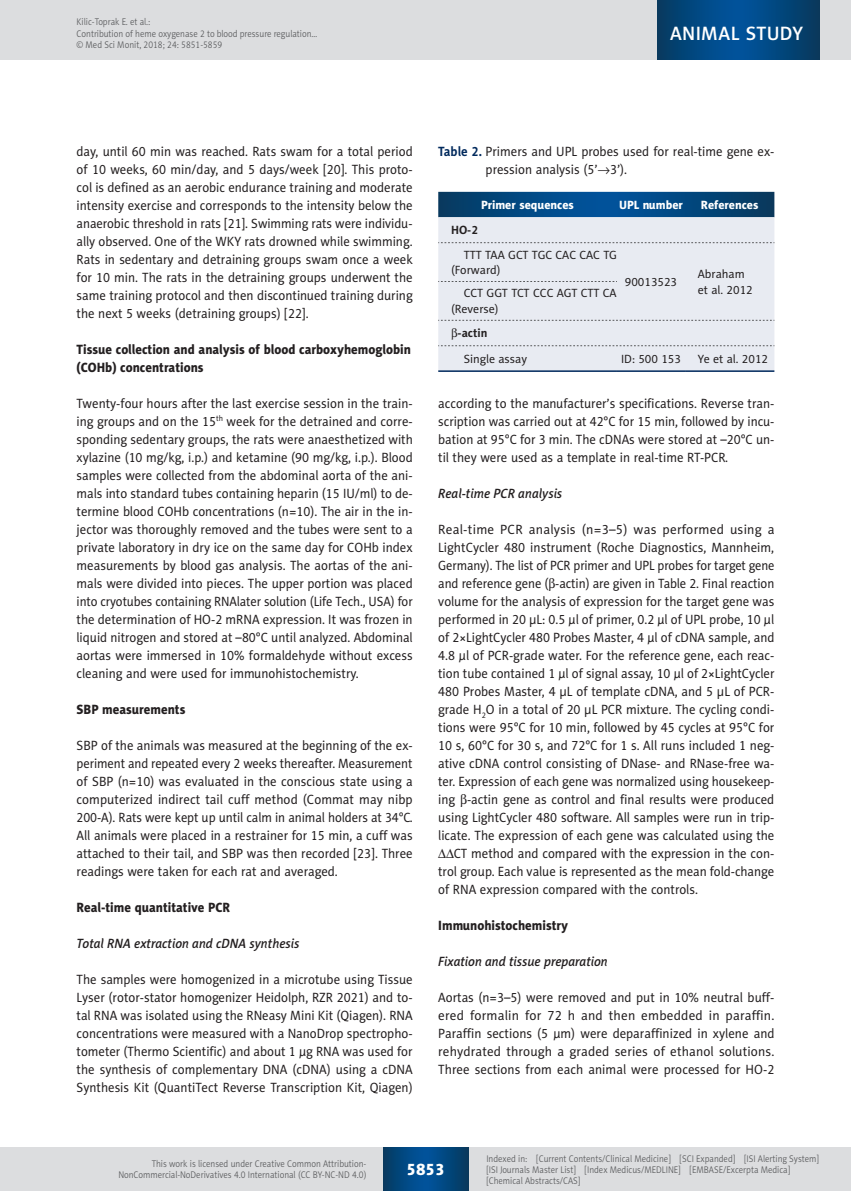
<style>
.page{position:relative;width:851px;height:1191px;background:#fff}
.page>*{position:absolute;margin:0;border:0;box-sizing:border-box;transform-origin:0 0}
.t1{font:19.5px "Naomi Sans EFN Medium";letter-spacing:.015em;color:#fff}
.t2{font:16.5px "Naomi Sans EFN Heavy";color:#fff}
.MSM_Body{font:13.5px/18px "Naomi Sans EFN";color:#231f20;text-align:justify;scale:.95 1}
.MSM_Body-2{font:13.5px/18px "Naomi Sans EFN";color:#231f20;text-align:justify}
.MSM_Headline_2{font:13.5px/18px "Naomi Sans EFN Heavy";color:#231f20;scale:.95 1}
.MSM_Headline_3{font:italic 13.5px "Naomi Sans EFN Medium";color:#231f20;scale:.95 1}
.MSM_Tabela_zawartosc{font:12px/15.8px "Naomi Sans EFN";color:#231f20}
.MSM_Tabela_Head{font:12px "Naomi Sans EFN Heavy";color:#fff}
.MSM_Tabela_zawartosc-2{font:700 12px "Naomi Sans EFN";color:#231f20}
.MSM_pagina_zywa{font:9.75px/11.2px "Naomi Sans EFN Light";color:#57585a;scale:.9 1}
.MSM_pagina_sygnatura{font:9.75px "Naomi Sans EFN Light";color:#57585a;scale:.9 1}
.s1{font-weight:700;color:#00295c}
.s2{font-family:"Standard Sym L"}
.s3{font-family:"Standard Sym L";font-weight:400}
</style>
<div class="page">
<svg style="left:438px;top:192px;width:336px;height:25px;background:#02477f"></svg>
<div style="left:438px;top:217px;width:336px;height:153px;background:#e8ebf2"></div>
<svg style="left:438px;top:242px;width:336px;height:1px"></svg>
<svg style="left:438px;top:281px;width:179px;height:1px"></svg>
<svg style="left:438px;top:320px;width:336px;height:1px"></svg>
<svg style="left:438px;top:345px;width:336px;height:1px"></svg>
<hr style="left:438px;top:370px;width:179px;height:2px;background:#00295c">
<hr style="left:617px;top:370px;width:68px;height:2px;background:#00295c">
<hr style="left:685px;top:370px;width:89px;height:2px;background:#00295c">
<div style="left:0;top:1148px;width:850px;height:43px;background:#dcdddf"></div>
<svg style="left:383px;top:1147px;width:85px;height:43px;background:#02477e"></svg>
<div style="left:0;top:0;width:850px;height:60px;background:#dcdddf"></div>
<svg style="left:657px;top:0;width:162px;height:60px;background:#02477e"></svg>
<p class="MSM_pagina_zywa" style="left:77px;top:16px;width:269px">Kilic-Toprak E. et al.:<br>Contribution of heme oxygenase 2 to blood pressure regulation…</p>
<p class="MSM_pagina_sygnatura" style="left:77px;top:39px;width:163px">© Med Sci Monit, 2018; 24: 5851-5859</p>
<h1 class="t1" style="left:670px;top:22px;width:134px">ANIMAL STUDY</h1>
<p class="MSM_Body" style="left:77px;top:142px;width:355px">day, until 60 min was reached. Rats swam for a total period of 10 weeks, 60 min/day, and 5 days/week [20]. This proto&shy;col is defined as an aerobic endurance training and moderate intensity exercise and corresponds to the intensity below the anaerobic threshold in rats [21]. Swimming rats were individu&shy;ally observed. One of the WKY rats drowned while swimming.<br>Rats in sedentary and detraining groups swam once a week for 10 min. The rats in the detraining groups underwent the same training protocol and then discontinued training during the next 5 weeks (detraining groups) [22].</p>
<p class="MSM_Headline_2" style="left:77px;top:340px;width:353px">Tissue collection and analysis of blood carboxyhemoglobin (COHb) concentrations</p>
<p class="MSM_Body" style="left:77px;top:394px;width:355px">Twenty-four hours after the last exercise session in the train&shy;ing groups and on the 15<sup>th</sup> week for the detrained and corre&shy;sponding sedentary groups, the rats were anaesthetized with xylazine (10 mg/kg, i.p.) and ketamine (90 mg/kg, i.p.). Blood samples were collected from the abdominal aorta of the ani&shy;mals into standard tubes containing heparin (15 IU/ml) to de&shy;termine blood COHb concentrations (n=10). The air in the in&shy;jector was thoroughly removed and the tubes were sent to a private laboratory in dry ice on the same day for COHb index measurements by blood gas analysis. The aortas of the ani&shy;mals were divided into pieces. The upper portion was placed into cryotubes containing RNAlater solution (Life Tech., USA) for the determination of HO-2 mRNA expression. It was frozen in liquid nitrogen and stored at –80°C until analyzed. Abdominal aortas were immersed in 10% formaldehyde without excess cleaning and were used for immunohistochemistry.</p>
<p class="MSM_Headline_2" style="left:77px;top:700px;width:116px">SBP measurements</p>
<p class="MSM_Body" style="left:77px;top:736px;width:355px">SBP of the animals was measured at the beginning of the ex&shy;periment and repeated every 2 weeks thereafter. Measurement of SBP (n=10) was evaluated in the conscious state using a computerized indirect tail cuff method (Commat may nibp 200-A). Rats were kept up until calm in animal holders at 34°C.<br>All animals were placed in a restrainer for 15 min, a cuff was attached to their tail, and SBP was then recorded [23]. Three readings were taken for each rat and averaged.</p>
<p class="MSM_Headline_2" style="left:77px;top:898px;width:163px">Real-time quantitative PCR</p>
<p class="MSM_Headline_3" style="left:77px;top:936px;width:236px">Total RNA extraction and cDNA synthesis</p>
<p class="MSM_Body" style="left:77px;top:970px;width:355px">The samples were homogenized in a microtube using Tissue Lyser (rotor-stator homogenizer Heidolph, RZR 2021) and to&shy;tal RNA was isolated using the RNeasy Mini Kit (Qiagen). RNA concentrations were measured with a NanoDrop spectropho&shy;tometer (Thermo Scientific) and about 1 µg RNA was used for the synthesis of complementary DNA (cDNA) using a cDNA Synthesis Kit (QuantiTect Reverse Transcription Kit, Qiagen)</p>
<p class="MSM_Body" style="left:485px;top:142px;width:305px;text-indent:-47px"><span class="s1">Table 2.</span> Primers and UPL probes used for real-time gene ex&shy;pression analysis (5’<span class="s2">®</span>3’).</p>
<p class="MSM_Tabela_Head" style="left:481px;top:198px;width:94px">Primer sequences</p>
<p class="MSM_Tabela_Head" style="left:619px;top:198px;width:65px">UPL number</p>
<p class="MSM_Tabela_Head" style="left:700px;top:198px;width:59px">References</p>
<p class="MSM_Tabela_zawartosc-2" style="left:451px;top:223px;width:29px">HO-2</p>
<p class="MSM_Tabela_zawartosc" style="left:463px;top:247px;width:155px">TTT TAA GCT TGC CAC CAC TG</p>
<p class="MSM_Tabela_zawartosc" style="left:451px;top:262px;width:51px">(Forward)</p>
<p class="MSM_Tabela_zawartosc" style="left:624px;top:274px;width:54px">90013523</p>
<p class="MSM_Tabela_zawartosc" style="left:697px;top:266px;width:56px">Abraham et al. 2012</p>
<p class="MSM_Tabela_zawartosc" style="left:463px;top:285px;width:154px">CCT GGT TCT CCC AGT CTT CA</p>
<p class="MSM_Tabela_zawartosc" style="left:451px;top:301px;width:49px">(Reverse)</p>
<p class="MSM_Tabela_zawartosc-2" style="left:451px;top:326px;width:38px"><span class="s3">b</span>-actin</p>
<p class="MSM_Tabela_zawartosc" style="left:463px;top:351px;width:65px">Single assay</p>
<p class="MSM_Tabela_zawartosc" style="left:621px;top:351px;width:61px">ID: 500 153</p>
<p class="MSM_Tabela_zawartosc" style="left:697px;top:351px;width:72px">Ye et al. 2012</p>
<p class="MSM_Body" style="left:438px;top:394px;width:355px">according to the manufacturer’s specifications. Reverse tran&shy;scription was carried out at 42°C for 15 min, followed by incu&shy;bation at 95°C for 3 min. The cDNAs were stored at –20°C un&shy;til they were used as a template in real-time RT-PCR.</p>
<p class="MSM_Headline_3" style="left:438px;top:486px;width:132px">Real-time PCR analysis</p>
<p class="MSM_Body-2" style="left:438px;top:520px;width:338px">Real-time PCR analysis (n=3–5) was performed using a LightCycler 480 instrument (Roche Diagnostics, Mannheim, Germany). The list of PCR primer and UPL probes for target gene and reference gene (<span class="s2">b</span>-actin) are given in Table 2. Final reaction volume for the analysis of expression for the target gene was performed in 20 μL: 0.5 µl of primer, 0.2 µl of UPL probe, 10 µl of 2×LightCycler 480 Probes Master, 4 µl of cDNA sample, and 4.8 µl of PCR-grade water. For the reference gene, each reac&shy;tion tube contained 1 µl of signal assay, 10 µl of 2×LightCycler 480 Probes Master, 4 μL of template cDNA, and 5 μL of PCR&shy;grade H<sub>2</sub>O in a total of 20 μL PCR mixture. The cycling condi&shy;tions were 95°C for 10 min, followed by 45 cycles at 95°C for 10 s, 60°C for 30 s, and 72°C for 1 s. All runs included 1 neg&shy;ative cDNA control consisting of DNase- and RNase-free wa&shy;ter. Expression of each gene was normalized using housekeep&shy;ing <span class="s2">b</span>-actin gene as control and final results were produced using LightCycler 480 software. All samples were run in trip&shy;licate. The expression of each gene was calculated using the <span class="s2">DD</span>CT method and compared with the expression in the con&shy;trol group. Each value is represented as the mean fold-change of RNA expression compared with the controls.</p>
<p class="MSM_Headline_2" style="left:438px;top:916px;width:138px">Immunohistochemistry</p>
<p class="MSM_Headline_3" style="left:438px;top:954px;width:180px">Fixation and tissue preparation</p>
<p class="MSM_Body" style="left:438px;top:988px;width:355px">Aortas (n=3–5) were removed and put in 10% neutral buff&shy;ered formalin for 72 h and then embedded in paraffin.<br>Paraffin sections (5 µm) were deparaffinized in xylene and rehydrated through a graded series of ethanol solutions.<br>Three sections from each animal were processed for HO-2</p>
<p class="MSM_pagina_zywa" style="left:118px;top:1158px;width:277px;text-align:right">This work is licensed under Creative Common Attribution-<br>NonCommercial-NoDerivatives 4.0 International (CC BY-NC-ND 4.0)</p>
<p class="t2" style="left:406px;top:1159px;width:40px">5853</p>
<p class="MSM_pagina_zywa" style="left:486px;top:1152px;width:371px">Indexed in: [Current Contents/Clinical Medicine] [SCI Expanded] [ISI Alerting System] [ISI Journals Master List] [Index Medicus/MEDLINE] [EMBASE/Excerpta Medica] [Chemical Abstracts/CAS]</p>
</div>
